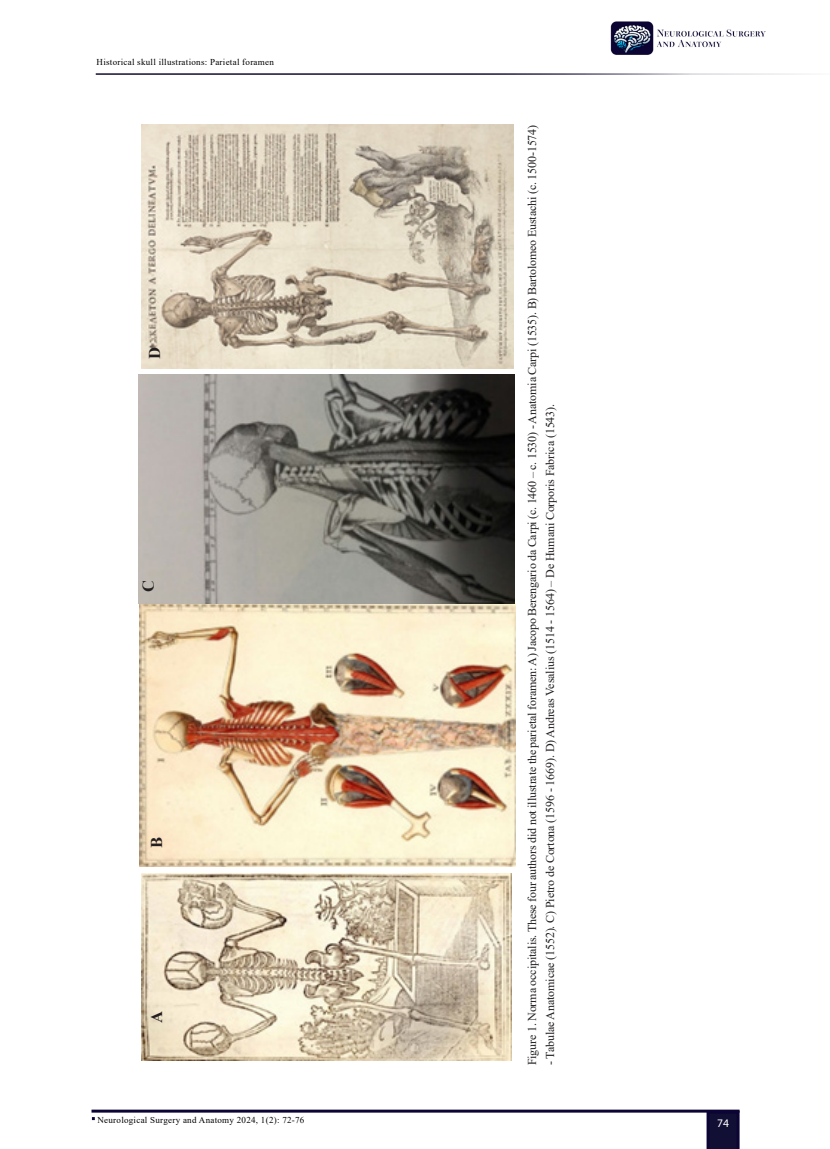
<style>
.page{position:relative;width:830px;height:1149px;background:#fff}
.page>*{position:absolute;margin:0;border:0;box-sizing:border-box;transform-origin:0 0}
.texto{font:700 16.5px "Times New Roman";color:#231f20}
.texto-2{font:12px "Times New Roman";letter-spacing:-.01em;color:#231f20}
.t1{font:11.55px "Myriad Pro";color:#fff}
.t2{font:9px "Times New Roman";letter-spacing:.03em;color:#000}
</style>
<div class="page">
<svg style="left:706px;top:1112px;width:33px;height:36px"></svg>
<hr style="left:91px;top:1109px;width:648px;height:3px;background:#0c0435">
<hr style="left:96px;top:73px;width:733px;height:2px;background:#120f34">
<img style="left:610px;top:21px;width:155px;height:34px">
<img style="left:141px;top:873px;width:370px;height:186px">
<img style="left:138px;top:374px;width:377px;height:492px">
<img style="left:141px;top:125px;width:372px;height:243px">
<p class="t2" style="left:96px;top:56px;width:179px">Historical skull illustrations: Parietal foramen</p>
<p class="texto" style="left:143px;top:359px;width:13px;rotate:-90deg">D</p>
<p class="texto" style="left:136px;top:592px;width:13px;rotate:-90deg">C</p>
<p class="texto" style="left:145px;top:847px;width:13px;rotate:-90deg">B</p>
<p class="texto" style="left:145px;top:1022px;width:13px;rotate:-90deg">A</p>
<p class="t2" style="left:97px;top:1113px;width:208px">Neurological Surgery and Anatomy 2024, 1(2): 72-76</p>
<p class="texto-2" style="left:523px;top:1064px;width:941px;rotate:-90deg">Figure 1. Norma occipitalis. These four authors did not illustrate the parietal foramen: A) Jacopo Berengario da Carpi (c. 1460 – c. 1530) - Anatomia Carpi (1535). B) Bartolomeo Eustachi (c. 1500-1574)</p>
<p class="texto-2" style="left:541px;top:1064px;width:662px;rotate:-90deg">- Tabulae Anatomicae (1552). C) Pietro de Cortona (1596 - 1669). D) Andreas Vesalius (1514 - 1564) – De Humani Corporis Fabrica (1543).</p>
<p class="t1" style="left:716px;top:1115px;width:13px">74</p>
</div>
